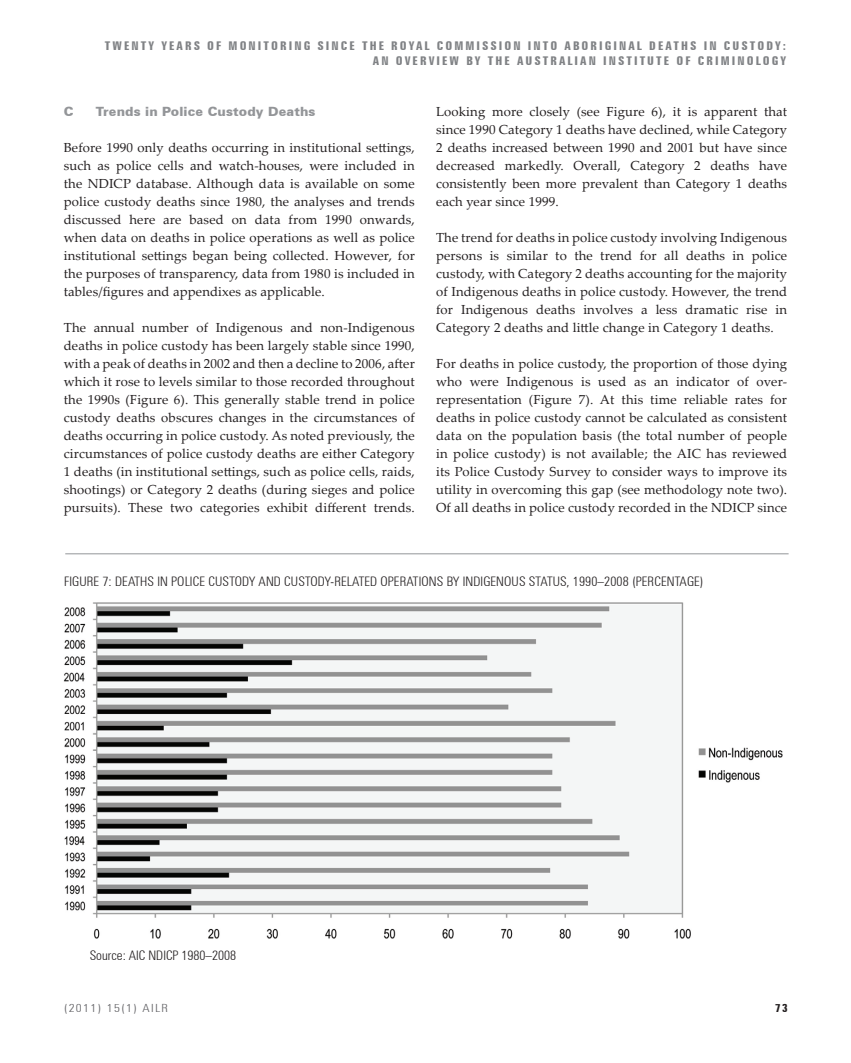
<style>
.page{position:relative;width:851px;height:1063px;background:#fff}
.page>*{position:absolute;margin:0;border:0;box-sizing:border-box;transform-origin:0 0}
.t1{font:13.2px/18px "Palatino Linotype";letter-spacing:.01em;color:#231f20;text-align:justify}
.t2{font:300 condensed 13.2px "Zurich BT";letter-spacing:.01em;color:#231f20}
.t3{font:900 12.75px "Zurich BT";letter-spacing:.01em;color:#939598}
.t4{font:700 extra-condensed 12px/15px "Zurich BT";letter-spacing:.15em;color:#808285;text-align:right;scale:1.15 1}
.t5{font:300 condensed 11.25px "Zurich BT";letter-spacing:.1em;color:#636366;scale:1.15 1}
.t6{font:700 extra-condensed 11.25px "Zurich BT";color:#231f20;scale:1.15 1}
</style>
<div class="page">
<img style="left:63px;top:602px;width:720px;height:337px">
<hr style="left:65px;top:553px;width:723px;height:1px;background:#939598">
<p class="t4" style="left:105px;top:39px;width:594px">TWENTY YEARS OF MONITORING SINCE THE ROYAL COMMISSION INTO ABORIGINAL DEATHS IN CUSTODY:<br>AN OVERVIEW BY THE AUSTRALIAN INSTITUTE OF CRIMINOLOGY</p>
<p class="t3" style="left:64px;top:104px;width:11px">C</p>
<p class="t3" style="left:96px;top:104px;width:221px">Trends in Police Custody Deaths</p>
<p class="t1" style="left:64px;top:138px;width:352px">Before 1990 only deaths occurring in institutional settings, such as police cells and watch-houses, were included in the NDICP database. Although data is available on some police custody deaths since 1980, the analyses and trends discussed here are based on data from 1990 onwards, when data on deaths in police operations as well as police institutional settings began being collected. However, for the purposes of transparency, data from 1980 is included in tables/figures and appendixes as applicable.</p>
<p class="t1" style="left:64px;top:318px;width:352px">The annual number of Indigenous and non-Indigenous deaths in police custody has been largely stable since 1990, with a peak of deaths in 2002 and then a decline to 2006, after which it rose to levels similar to those recorded throughout the 1990s (Figure 6). This generally stable trend in police custody deaths obscures changes in the circumstances of deaths occurring in police custody. As noted previously, the circumstances of police custody deaths are either Category 1 deaths (in institutional settings, such as police cells, raids, shootings) or Category 2 deaths (during sieges and police pursuits). These two categories exhibit different trends.</p>
<p class="t1" style="left:436px;top:102px;width:352px">Looking more closely (see Figure 6), it is apparent that since 1990 Category 1 deaths have declined, while Category 2 deaths increased between 1990 and 2001 but have since decreased markedly. Overall, Category 2 deaths have consistently been more prevalent than Category 1 deaths each year since 1999.</p>
<p class="t1" style="left:436px;top:228px;width:352px">The trend for deaths in police custody involving Indigenous persons is similar to the trend for all deaths in police custody, with Category 2 deaths accounting for the majority of Indigenous deaths in police custody. However, the trend for Indigenous deaths involves a less dramatic rise in Category 2 deaths and little change in Category 1 deaths.</p>
<p class="t1" style="left:436px;top:354px;width:352px">For deaths in police custody, the proportion of those dying who were Indigenous is used as an indicator of over&shy;representation (Figure 7). At this time reliable rates for deaths in police custody cannot be calculated as consistent data on the population basis (the total number of people in police custody) is not available; the AIC has reviewed its Police Custody Survey to consider ways to improve its utility in overcoming this gap (see methodology note two).<br>Of all deaths in police custody recorded in the NDICP since</p>
<p class="t2" style="left:64px;top:574px;width:342px">FIGURE 7: DEATHS IN POLICE CUSTODY AND CUSTODY-RELATED OPERATI</p>
<p class="t2" style="left:421px;top:574px;width:283px">ONS BY INDIGENOUS STATUS, 1990–2008 (PERCENTAGE)</p>
<p class="t2" style="left:90px;top:947px;width:148px">SOURCE: AIC NDICP 1980–2008</p>
<p class="t5" style="left:64px;top:1001px;width:92px">(2011) 15(1) AILR</p>
<p class="t6" style="left:775px;top:1002px;width:13px">73</p>
</div>
